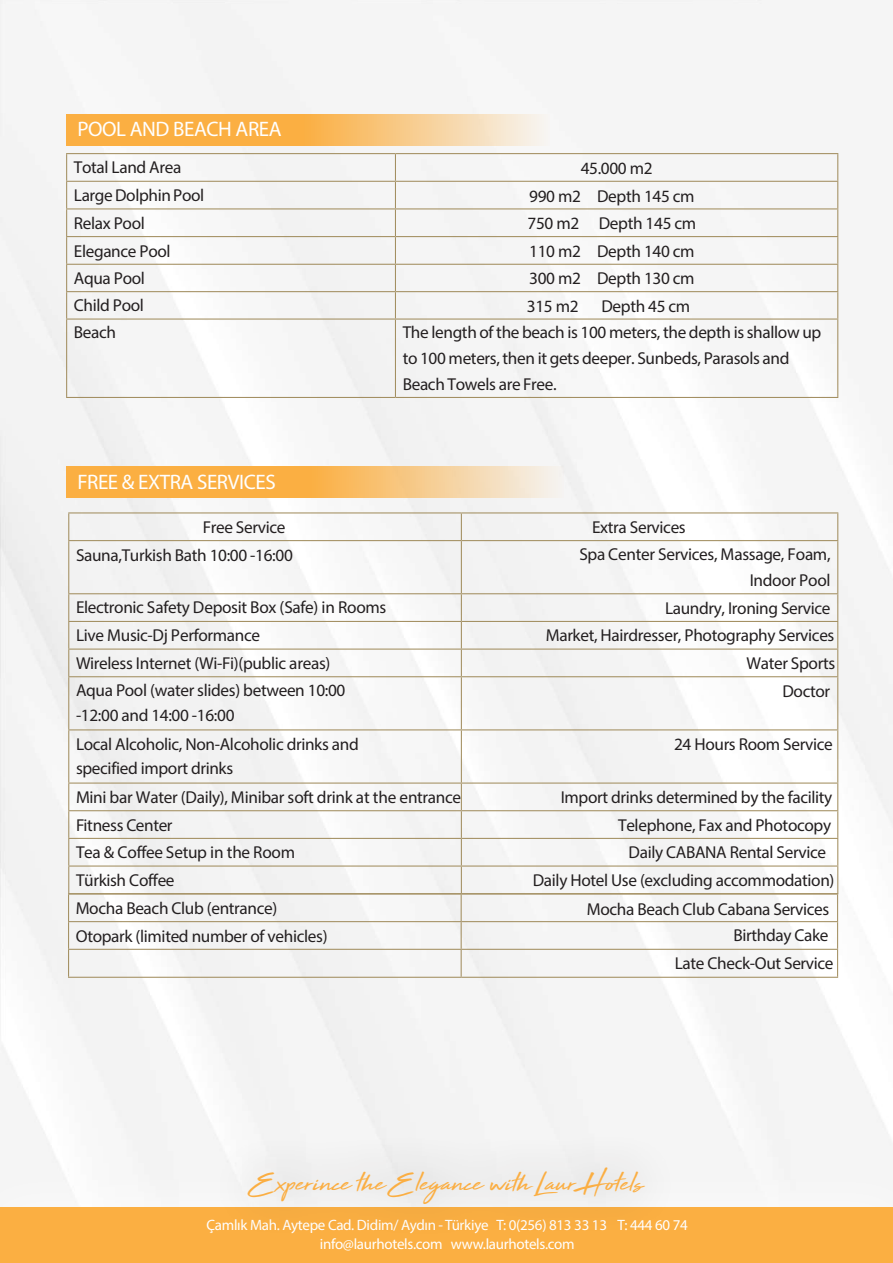
<style>
.page{position:relative;width:893px;height:1263px;background:#fff}
.page>*{position:absolute;margin:0;border:0;box-sizing:border-box;transform-origin:0 0}
.t1{font:30px "High Tide";color:#fbae42;scale:1.1 1}
.t2{font:21px "Myriad Pro";letter-spacing:-.02em;color:#fff}
.t3{font:17.25px/25.5px "Myriad Pro";letter-spacing:-.02em;color:#231f20}
.t4{font:15px/19.5px "Myriad Pro";letter-spacing:-.02em;color:#fff;text-align:center}
</style>
<div class="page">
<svg style="left:66px;top:114px;width:483px;height:32px;background:#f9c06e"></svg>
<svg style="left:66px;top:466px;width:497px;height:32px;background:#f8bf6e"></svg>
<div style="left:0;top:1159px;width:893px;height:104px;background:#f6f6f6"></div>
<div style="left:1px;top:1207px;width:892px;height:55px;background:#fbaf42"></div>
<div style="left:208px;top:1128px;width:475px;height:116px;background:#231f20;opacity:.5"></div>
<hr style="left:66px;top:153px;width:329px;height:1px;background:#a38f61">
<hr style="left:395px;top:153px;width:443px;height:1px;background:#a38f61">
<hr style="left:66px;top:181px;width:329px;height:1px;background:#a38f61">
<hr style="left:395px;top:181px;width:443px;height:1px;background:#a38f61">
<hr style="left:66px;top:208px;width:329px;height:1px;background:#a38f61">
<hr style="left:395px;top:208px;width:443px;height:1px;background:#a38f61">
<hr style="left:66px;top:236px;width:329px;height:1px;background:#a38f61">
<hr style="left:395px;top:236px;width:443px;height:1px;background:#a38f61">
<hr style="left:66px;top:264px;width:329px;height:1px;background:#a38f61">
<hr style="left:395px;top:264px;width:443px;height:1px;background:#a38f61">
<hr style="left:66px;top:291px;width:329px;height:1px;background:#a38f61">
<svg style="left:66px;top:154px;width:1px;height:164px"></svg>
<hr style="left:395px;top:291px;width:443px;height:1px;background:#a38f61">
<svg style="left:395px;top:154px;width:1px;height:164px"></svg>
<svg style="left:837px;top:154px;width:1px;height:164px"></svg>
<hr style="left:66px;top:318px;width:329px;height:2px;background:#a38f61">
<hr style="left:66px;top:320px;width:1px;height:77px;background:#a38f61">
<hr style="left:395px;top:318px;width:443px;height:2px;background:#a38f61">
<hr style="left:395px;top:320px;width:1px;height:77px;background:#a38f61">
<hr style="left:837px;top:320px;width:1px;height:77px;background:#a38f61">
<hr style="left:66px;top:397px;width:329px;height:1px;background:#a38f61">
<hr style="left:395px;top:397px;width:443px;height:1px;background:#a38f61">
<hr style="left:68px;top:512px;width:393px;height:1px;background:#a38f61">
<svg style="left:68px;top:513px;width:1px;height:27px"></svg>
<hr style="left:461px;top:512px;width:377px;height:1px;background:#a38f61">
<svg style="left:461px;top:513px;width:1px;height:27px"></svg>
<svg style="left:837px;top:513px;width:1px;height:27px"></svg>
<hr style="left:68px;top:540px;width:393px;height:1px;background:#a38f61">
<hr style="left:68px;top:541px;width:1px;height:52px;background:#a38f61">
<hr style="left:461px;top:540px;width:377px;height:1px;background:#a38f61">
<hr style="left:461px;top:541px;width:1px;height:52px;background:#a38f61">
<hr style="left:837px;top:541px;width:1px;height:52px;background:#a38f61">
<hr style="left:68px;top:593px;width:393px;height:1px;background:#a38f61">
<hr style="left:461px;top:593px;width:377px;height:1px;background:#a38f61">
<hr style="left:68px;top:621px;width:393px;height:1px;background:#a38f61">
<hr style="left:461px;top:621px;width:377px;height:1px;background:#a38f61">
<hr style="left:68px;top:648px;width:393px;height:2px;background:#a38f61">
<svg style="left:68px;top:594px;width:1px;height:82px"></svg>
<hr style="left:461px;top:648px;width:377px;height:2px;background:#a38f61">
<svg style="left:461px;top:594px;width:1px;height:82px"></svg>
<svg style="left:837px;top:594px;width:1px;height:82px"></svg>
<hr style="left:68px;top:676px;width:393px;height:1px;background:#a38f61">
<hr style="left:68px;top:677px;width:1px;height:52px;background:#a38f61">
<hr style="left:461px;top:676px;width:377px;height:1px;background:#a38f61">
<hr style="left:461px;top:677px;width:1px;height:52px;background:#a38f61">
<hr style="left:837px;top:677px;width:1px;height:52px;background:#a38f61">
<hr style="left:68px;top:729px;width:393px;height:1px;background:#a38f61">
<hr style="left:68px;top:730px;width:1px;height:52px;background:#a38f61">
<hr style="left:461px;top:729px;width:377px;height:1px;background:#a38f61">
<hr style="left:461px;top:730px;width:1px;height:52px;background:#a38f61">
<hr style="left:837px;top:730px;width:1px;height:52px;background:#a38f61">
<hr style="left:68px;top:782px;width:393px;height:2px;background:#a38f61">
<hr style="left:461px;top:782px;width:377px;height:2px;background:#a38f61">
<hr style="left:68px;top:810px;width:393px;height:1px;background:#a38f61">
<hr style="left:461px;top:810px;width:377px;height:1px;background:#a38f61">
<hr style="left:68px;top:838px;width:393px;height:1px;background:#a38f61">
<hr style="left:461px;top:838px;width:377px;height:1px;background:#a38f61">
<hr style="left:68px;top:865px;width:393px;height:1px;background:#a38f61">
<hr style="left:461px;top:865px;width:377px;height:1px;background:#a38f61">
<hr style="left:68px;top:893px;width:393px;height:1px;background:#a38f61">
<hr style="left:461px;top:893px;width:377px;height:1px;background:#a38f61">
<hr style="left:68px;top:921px;width:393px;height:1px;background:#a38f61">
<hr style="left:461px;top:921px;width:377px;height:1px;background:#a38f61">
<hr style="left:68px;top:949px;width:393px;height:1px;background:#a38f61">
<svg style="left:68px;top:784px;width:1px;height:193px"></svg>
<hr style="left:461px;top:949px;width:377px;height:1px;background:#a38f61">
<svg style="left:461px;top:784px;width:1px;height:193px"></svg>
<svg style="left:837px;top:784px;width:1px;height:193px"></svg>
<hr style="left:68px;top:977px;width:393px;height:1px;background:#a38f61">
<hr style="left:461px;top:977px;width:377px;height:1px;background:#a38f61">
<p class="t2" style="left:77px;top:116px;width:206px">POOL AND BEACH AREA</p>
<p class="t3" style="left:74px;top:155px;width:109px">Total Land Area</p>
<p class="t3" style="left:581px;top:155px;width:73px">45.000 m2</p>
<p class="t3" style="left:74px;top:182px;width:132px">Large Dolphin Pool</p>
<p class="t3" style="left:529px;top:183px;width:167px">990 m2 Depth 145 cm</p>
<p class="t3" style="left:74px;top:211px;width:73px">Relax Pool</p>
<p class="t3" style="left:528px;top:211px;width:170px">750 m2 Depth 145 cm</p>
<p class="t3" style="left:74px;top:238px;width:98px">Elegance Pool</p>
<p class="t3" style="left:529px;top:238px;width:167px">110 m2 Depth 140 cm</p>
<p class="t3" style="left:74px;top:266px;width:73px">Aqua Pool</p>
<p class="t3" style="left:529px;top:266px;width:167px">300 m2 Depth 130 cm</p>
<p class="t3" style="left:74px;top:292px;width:72px">Child Pool</p>
<p class="t3" style="left:527px;top:293px;width:53px">315 m2</p>
<p class="t3" style="left:601px;top:293px;width:90px">Depth 45 cm</p>
<p class="t3" style="left:74px;top:320px;width:44px">Beach</p>
<p class="t3" style="left:403px;top:320px;width:420px">The length of the beach is 100 meters, the depth is shallow up to 100 meters, then it gets deeper. Sunbeds, Parasols and<br>Beach Towels are Free.</p>
<p class="t2" style="left:77px;top:469px;width:200px">FREE &amp; EXTRA SERVICES</p>
<p class="t3" style="left:203px;top:514px;width:84px">Free Service</p>
<p class="t3" style="left:592px;top:514px;width:95px">Extra Services</p>
<p class="t3" style="left:76px;top:542px;width:218px">Sauna,Turkish Bath 10:00 -16:00</p>
<p class="t3" style="left:579px;top:541px;width:253px;text-align:right">Spa Center Services, Massage, Foam,<br>Indoor Pool</p>
<p class="t3" style="left:76px;top:595px;width:312px">Electronic Safety Deposit Box (Safe) in Rooms</p>
<p class="t3" style="left:665px;top:595px;width:167px">Laundry, Ironing Service</p>
<p class="t3" style="left:76px;top:622px;width:186px">Live Music-Dj Performance</p>
<p class="t3" style="left:546px;top:622px;width:290px">Market, Hairdresser, Photography Services</p>
<p class="t3" style="left:76px;top:650px;width:256px">Wireless Internet (Wi-Fi)(public areas)</p>
<p class="t3" style="left:746px;top:650px;width:90px">Water Sports</p>
<p class="t3" style="left:76px;top:678px;width:271px;line-height:24.8px">Aqua Pool (water slides) between 10:00 -12:00 and 14:00 -16:00</p>
<p class="t3" style="left:782px;top:678px;width:49px">Doctor</p>
<p class="t3" style="left:76px;top:731px;width:284px;line-height:24.8px">Local Alcoholic, Non-Alcoholic drinks and specified import drinks</p>
<p class="t3" style="left:674px;top:731px;width:160px">24 Hours Room Service</p>
<p class="t3" style="left:76px;top:784px;width:387px">Mini bar Water (Daily), Minibar soft drink at the entrance</p>
<p class="t3" style="left:561px;top:784px;width:273px">Import drinks determined by the facility</p>
<p class="t3" style="left:76px;top:812px;width:98px">Fitness Center</p>
<p class="t3" style="left:618px;top:812px;width:215px">Telephone, Fax and Photocopy</p>
<p class="t3" style="left:76px;top:839px;width:221px">Tea &amp; Coffee Setup in the Room</p>
<p class="t3" style="left:629px;top:839px;width:199px">Daily CABANA Rental Service</p>
<p class="t3" style="left:76px;top:867px;width:100px">Türkish Coffee</p>
<p class="t3" style="left:533px;top:867px;width:303px">Daily Hotel Use (excluding accommodation)</p>
<p class="t3" style="left:76px;top:895px;width:203px">Mocha Beach Club (entrance)</p>
<p class="t3" style="left:587px;top:896px;width:244px">Mocha Beach Club Cabana Services</p>
<p class="t3" style="left:76px;top:923px;width:253px">Otopark (limited number of vehicles)</p>
<p class="t3" style="left:675px;top:921px;width:160px;line-height:28px;text-align:right">Birthday Cake<br>Late Check-Out Service</p>
<h1 class="t1" style="left:252px;top:1162px;width:357px">Experince the Elegance with Laur Hotels</h1>
<p class="t4" style="left:207px;top:1215px;width:483px">Çamlık Mah. Aytepe Cad. Didim/ Aydın - Türkiye T: 0(256) 813 33 13 T: 444 60 74 info@laurhotels.com www.laurhotels.com</p>
</div>
